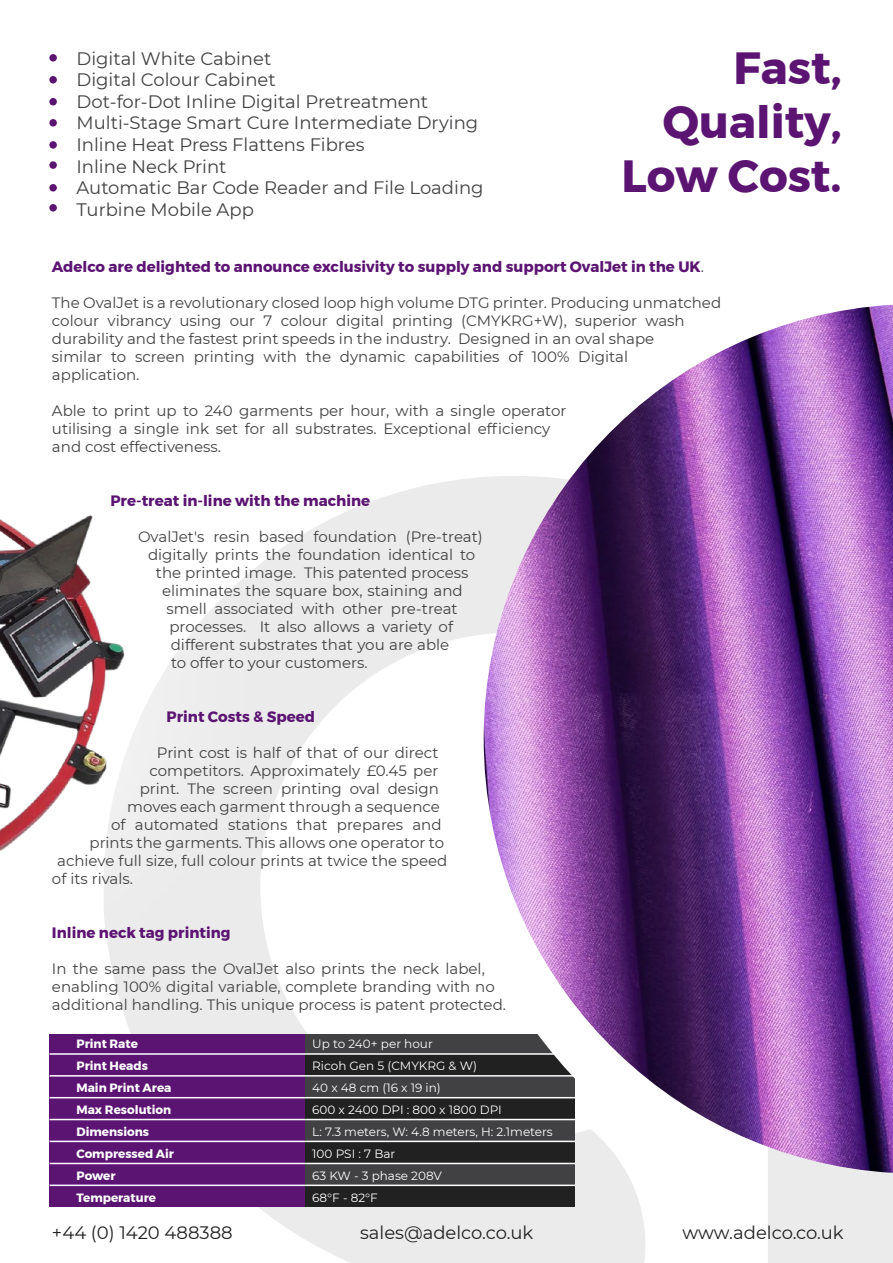
<style>
.page{position:relative;width:893px;height:1263px;background:#fff}
.page>*{position:absolute;margin:0;border:0;box-sizing:border-box;transform-origin:0 0}
.t1{font:700 45px/54px "Montserrat";color:#5c1473;text-align:right}
.t2{font:18px/21.6px "Montserrat";color:#414042}
.t3{font:18px "Montserrat";color:#212121}
.t4{font:15px/18px "Montserrat";color:#414042}
.t5{font:700 15px "Montserrat";color:#5c1473}
.t6{font:12px/21.9px "Montserrat";color:#fff}
.t7{font:700 12px/21.9px "Montserrat";color:#fff}
.s1{font-weight:400;color:#414042}
</style>
<div class="page">
<svg style="left:259px;top:477px;width:634px;height:786px"></svg>
<img style="left:49px;top:54px;width:319px;height:1123px">
<img style="left:49px;top:213px;width:140px;height:785px">
<img style="left:0;top:201px;width:179px;height:761px">
<img style="left:484px;top:305px;width:409px;height:868px">
<div style="left:49px;top:54px;width:8px;height:8px;background:#5c1473;border-radius:50%"></div>
<div style="left:49px;top:76px;width:8px;height:8px;background:#5c1473;border-radius:50%"></div>
<div style="left:49px;top:98px;width:8px;height:7px;background:#5c1473;border-radius:50%"></div>
<div style="left:49px;top:119px;width:8px;height:8px;background:#5c1473;border-radius:50%"></div>
<div style="left:49px;top:141px;width:8px;height:8px;background:#5c1473;border-radius:50%"></div>
<div style="left:49px;top:161px;width:8px;height:8px;background:#5c1473;border-radius:50%"></div>
<div style="left:49px;top:184px;width:8px;height:8px;background:#5c1473;border-radius:50%"></div>
<div style="left:49px;top:204px;width:8px;height:8px;background:#5c1473;border-radius:50%"></div>
<div style="left:50px;top:1034px;width:525px;height:173px;background:#5c1473"></div>
<div style="left:305px;top:1034px;width:270px;height:22px;background:#414042"></div>
<div style="left:305px;top:1054px;width:270px;height:22px;background:#212121"></div>
<div style="left:305px;top:1141px;width:270px;height:22px;background:#212121"></div>
<div style="left:305px;top:1185px;width:270px;height:22px;background:#212121"></div>
<div style="left:305px;top:1098px;width:270px;height:21px;background:#212121"></div>
<div style="left:305px;top:1076px;width:270px;height:22px;background:#414042"></div>
<div style="left:305px;top:1119px;width:270px;height:22px;background:#414042"></div>
<div style="left:305px;top:1163px;width:270px;height:22px;background:#414042"></div>
<hr style="left:50px;top:1053px;width:525px;height:2px;background:#fff">
<hr style="left:50px;top:1075px;width:525px;height:1px;background:#fff">
<hr style="left:50px;top:1097px;width:525px;height:1px;background:#fff">
<hr style="left:50px;top:1119px;width:525px;height:1px;background:#fff">
<hr style="left:50px;top:1140px;width:525px;height:2px;background:#fff">
<hr style="left:50px;top:1163px;width:525px;height:1px;background:#fff">
<hr style="left:50px;top:1184px;width:525px;height:2px;background:#fff">
<svg style="left:503px;top:980px;width:143px;height:162px"></svg>
<p class="t2" style="left:77px;top:47px;width:409px">Digital White Cabinet<br>Digital Colour Cabinet<br>Dot-for-Dot Inline Digital Pretreatment<br>Multi-Stage Smart Cure Intermediate Drying<br>Inline Heat Press Flattens Fibres<br>Inline Neck Print<br>Automatic Bar Code Reader and File Loading<br>Turbine Mobile App</p>
<h1 class="t1" style="left:621px;top:41px;width:222px">Fast,<br>Quality,<br>Low Cost.</h1>
<p class="t5" style="left:52px;top:254px;width:653px">Adelco are delighted to announce exclusivity to supply and support OvalJet in the UK<span class="s1">.</span></p>
<p class="t4" style="left:52px;top:293px;width:671px">The OvalJet is a revolutionary closed loop high volume DTG printer. Producing unmatched colour vibrancy using our 7 colour digital printing (CMYKRG+W), superior wash durability and the fastest print speeds in the industry. Designed in an oval shape<br>similar to screen printing with the dynamic capabilities of 100% Digital<br>application.</p>
<p class="t4" style="left:52px;top:401px;width:516px">Able to print up to 240 garments per hour, with a single operator utilising a single ink set for all substrates. Exceptional efficiency and cost effectiveness.</p>
<p class="t5" style="left:110px;top:488px;width:261px">Pre-treat in-line with the machine</p>
<p class="t4" style="left:138px;top:527px;width:346px">OvalJet's resin based foundation (Pre-treat)</p>
<p class="t4" style="left:148px;top:545px;width:329px">digitally prints the foundation identical to</p>
<p class="t4" style="left:156px;top:563px;width:314px">the printed image. This patented process</p>
<p class="t4" style="left:162px;top:581px;width:302px">eliminates the square box, staining and</p>
<p class="t4" style="left:166px;top:599px;width:293px">smell associated with other pre-treat</p>
<p class="t4" style="left:169px;top:617px;width:285px">processes. It also allows a variety of</p>
<p class="t4" style="left:171px;top:635px;width:280px">different substrates that you are able</p>
<p class="t4" style="left:171px;top:653px;width:198px">to offer to your customers.</p>
<p class="t5" style="left:167px;top:704px;width:150px">Print Costs &amp; Speed</p>
<p class="t4" style="left:157px;top:743px;width:283px">Print cost is half of that of our direct</p>
<p class="t4" style="left:149px;top:761px;width:290px">competitors. Approximately £0.45 per</p>
<p class="t4" style="left:140px;top:779px;width:301px">print. The screen printing oval design</p>
<p class="t4" style="left:127px;top:797px;width:314px">moves each garment through a sequence</p>
<p class="t4" style="left:111px;top:815px;width:332px">of automated stations that prepares and</p>
<p class="t4" style="left:90px;top:833px;width:356px">prints the garments. This allows one operator to</p>
<p class="t4" style="left:57px;top:851px;width:392px">achieve full size, full colour prints at twice the speed</p>
<p class="t4" style="left:52px;top:869px;width:83px">of its rivals.</p>
<p class="t5" style="left:52px;top:920px;width:180px">Inline neck tag printing</p>
<p class="t4" style="left:52px;top:959px;width:456px">In the same pass the OvalJet also prints the neck label, enabling 100% digital variable, complete branding with no additional handling. This unique process is patent protected.</p>
<p class="t7" style="left:77px;top:1033px;width:99px">Print Rate<br>Print Heads<br>Main Print Area<br>Max Resolution<br>Dimensions<br>Compressed Air<br>Power<br>Temperature</p>
<p class="t6" style="left:312px;top:1032px;width:242px">Up to 240+ per hour<br>Ricoh Gen 5 (CMYKRG &amp; W)<br>40 x 48 cm (16 x 19 in)<br>600 x 2400 DPI : 800 x 1800 DPI<br>L: 7.3 meters, W: 4.8 meters, H: 2.1meters<br>100 PSI : 7 Bar<br>63 KW - 3 phase 208V<br>68°F - 82°F</p>
<p class="t3" style="left:52px;top:1220px;width:182px">+44 (0) 1420 488388</p>
<p class="t3" style="left:360px;top:1220px;width:175px">sales@adelco.co.uk</p>
<p class="t3" style="left:682px;top:1220px;width:163px">www.adelco.co.uk</p>
</div>
